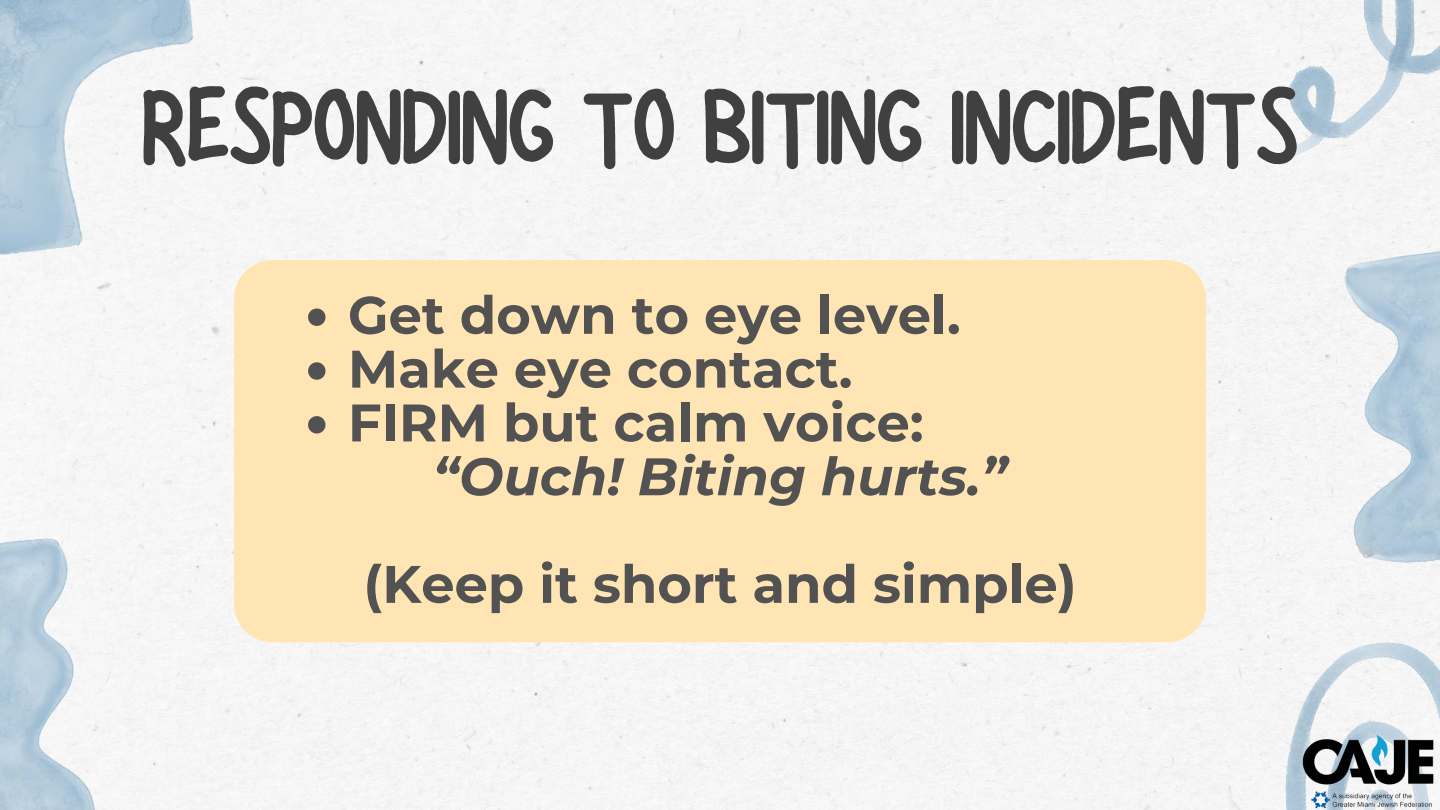
<style>
.page{position:relative;width:1440px;height:810px;background:#f5f5f5}
.page>*{position:absolute;margin:0;border:0;box-sizing:border-box;transform-origin:0 0}
.t1{font:140px "Hibernate";color:#404040}
.t2{font:700 52.7px "Montserrat";color:#525252}
.t3{font:italic 700 52.7px "Montserrat";color:#525252}
</style>
<div class="page">
<div style="left:234px;top:260px;width:972px;height:382px;background:#ffe4b4"></div>
<img style="left:1285px;top:642px;width:155px;height:168px">
<img style="left:0;top:538px;width:96px;height:272px">
<img style="left:1285px;top:0;width:155px;height:156px">
<img style="left:0;top:0;width:193px;height:260px">
<img style="left:1344px;top:247px;width:96px;height:316px">
<img style="left:1300px;top:731px;width:140px;height:79px">
<svg style="left:308px;top:309px;width:17px;height:17px"></svg>
<svg style="left:308px;top:362px;width:17px;height:18px"></svg>
<svg style="left:308px;top:416px;width:17px;height:18px"></svg>
<p class="t1" style="left:142px;top:55px;width:1157px">RESPONDING TO BITING INCIDENTS</p>
<h2 class="t2" style="left:348px;top:283px;width:614px">Get down to eye level.</h2>
<h2 class="t2" style="left:348px;top:337px;width:506px">Make eye contact.</h2>
<p class="t2" style="left:348px;top:390px;width:577px">FIRM but calm voice:</p>
<p class="t3" style="left:433px;top:444px;width:576px">“Ouch! Biting hurts.”</p>
<p class="t2" style="left:363px;top:552px;width:715px">(Keep it short and simple)</p>
</div>
